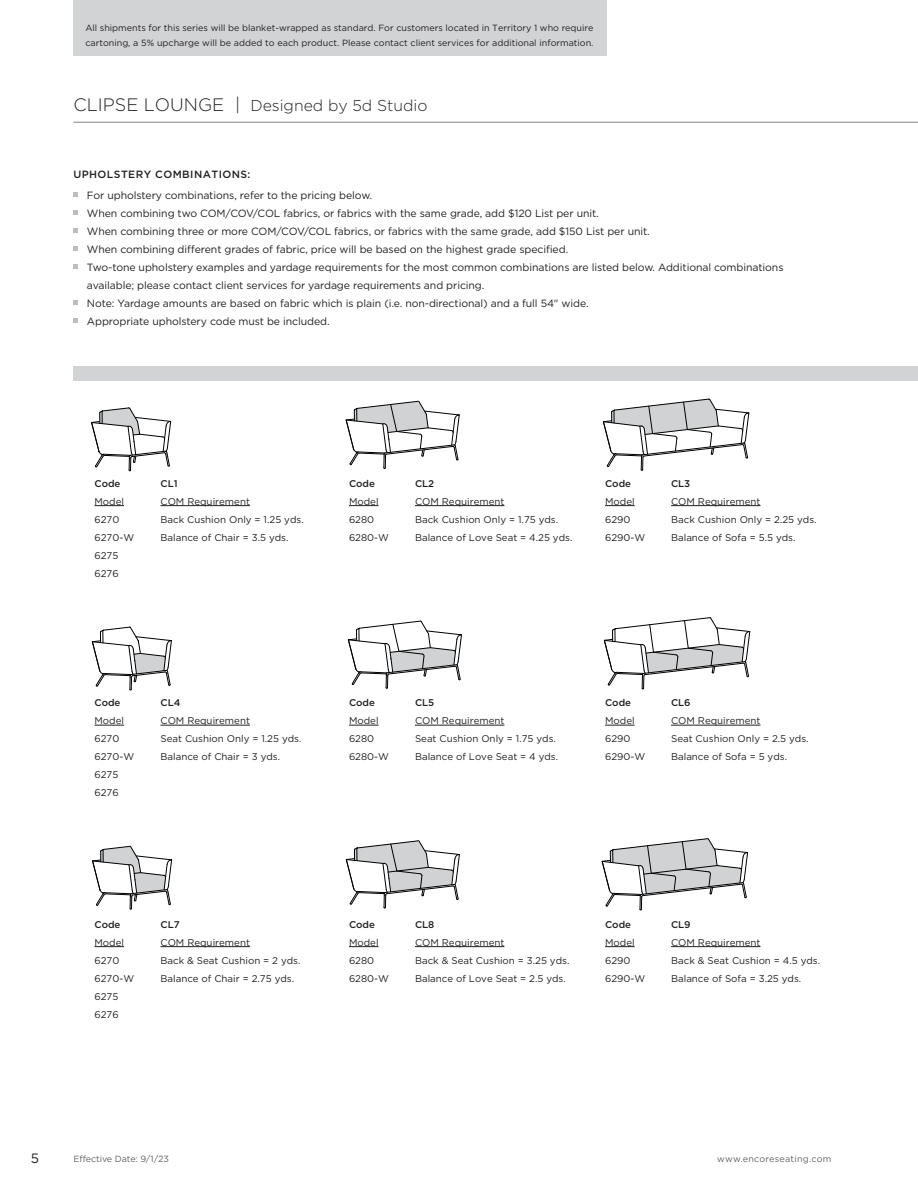
<style>
.page{position:relative;width:918px;height:1188px;background:#fff}
.page>*{position:absolute;margin:0;border:0;box-sizing:border-box;transform-origin:0 0}
.t1{font:300 15.75px "Gotham";color:#231f20}
.t2{font:13.5px "Gotham";color:#231f20}
.bullet_copy{font:10.5px/18px "Gotham";letter-spacing:-.01em;color:#231f20}
.Left_Tabs{font:500 10.5px "Gotham";letter-spacing:.04em;color:#231f20}
.description{font:9.75px "Gotham";color:#231f20}
.description-2{font:500 9.75px "Gotham";color:#231f20}
.t3{font:9px/15px "Gotham";color:#231f20}
.t4{font:9px "Gotham";letter-spacing:.015em;color:#636366}
.t5{font:9px "Gotham";letter-spacing:-.01em;color:#636366}
.s1{font-size:18px}
</style>
<div class="page">
<div style="left:73px;top:0;width:534px;height:56px;background:#d1d3d4"></div>
<hr style="left:73px;top:122px;width:845px;height:1px;background:#808080">
<hr style="left:94px;top:505px;width:30px;height:1px;background:#231f20">
<hr style="left:160px;top:505px;width:90px;height:1px;background:#231f20">
<hr style="left:94px;top:725px;width:30px;height:1px;background:#231f20">
<hr style="left:160px;top:725px;width:90px;height:1px;background:#231f20">
<hr style="left:94px;top:946px;width:30px;height:1px;background:#231f20">
<hr style="left:160px;top:946px;width:90px;height:1px;background:#231f20">
<svg style="left:91px;top:408px;width:80px;height:63px"></svg>
<svg style="left:92px;top:627px;width:80px;height:63px"></svg>
<svg style="left:92px;top:846px;width:80px;height:64px"></svg>
<svg style="left:346px;top:401px;width:113px;height:68px"></svg>
<svg style="left:348px;top:621px;width:114px;height:68px"></svg>
<svg style="left:346px;top:841px;width:114px;height:67px"></svg>
<svg style="left:603px;top:399px;width:146px;height:72px"></svg>
<svg style="left:604px;top:617px;width:146px;height:72px"></svg>
<svg style="left:602px;top:838px;width:146px;height:72px"></svg>
<hr style="left:349px;top:505px;width:30px;height:1px;background:#231f20">
<hr style="left:415px;top:505px;width:89px;height:1px;background:#231f20">
<hr style="left:349px;top:725px;width:30px;height:1px;background:#231f20">
<hr style="left:415px;top:725px;width:89px;height:1px;background:#231f20">
<hr style="left:349px;top:946px;width:30px;height:1px;background:#231f20">
<hr style="left:415px;top:946px;width:89px;height:1px;background:#231f20">
<hr style="left:605px;top:505px;width:30px;height:1px;background:#231f20">
<hr style="left:671px;top:505px;width:90px;height:1px;background:#231f20">
<hr style="left:605px;top:725px;width:30px;height:1px;background:#231f20">
<hr style="left:671px;top:725px;width:90px;height:1px;background:#231f20">
<hr style="left:605px;top:946px;width:30px;height:1px;background:#231f20">
<hr style="left:671px;top:946px;width:90px;height:1px;background:#231f20">
<svg style="left:73px;top:192px;width:5px;height:4px"></svg>
<svg style="left:73px;top:210px;width:5px;height:4px"></svg>
<svg style="left:73px;top:228px;width:5px;height:4px"></svg>
<svg style="left:73px;top:246px;width:5px;height:4px"></svg>
<svg style="left:73px;top:264px;width:5px;height:4px"></svg>
<svg style="left:73px;top:300px;width:5px;height:4px"></svg>
<svg style="left:73px;top:318px;width:5px;height:4px"></svg>
<div style="left:73px;top:367px;width:845px;height:14px;background:#d1d3d5"></div>
<p class="t3" style="left:85px;top:20px;width:510px">All shipments for this series will be blanket-wrapped as standard. For customers located in Territory 1 who require cartoning, a 5% upcharge will be added to each product. Please contact client services for additional information.</p>
<p class="t1" style="left:73px;top:95px;width:356px"><span class="s1">CLIPSE LOUNGE |</span> Designed by 5d Studio</p>
<p class="Left_Tabs" style="left:73px;top:167px;width:179px">UPHOLSTERY COMBINATIONS:</p>
<p class="bullet_copy" style="left:87px;top:186px;width:287px">For upholstery combinations, refer to the pricing below.</p>
<p class="bullet_copy" style="left:87px;top:204px;width:513px">When combining two COM/COV/COL fabrics, or fabrics with the same grade, add $120 List per unit.</p>
<p class="bullet_copy" style="left:87px;top:222px;width:564px">When combining three or more COM/COV/COL fabrics, or fabrics with the same grade, add $150 List per unit.</p>
<p class="bullet_copy" style="left:87px;top:240px;width:483px">When combining different grades of fabric, price will be based on the highest grade specified.</p>
<p class="bullet_copy" style="left:87px;top:258px;width:698px">Two-tone upholstery examples and yardage requirements for the most common combinations are listed below. Additional combinations available; please contact client services for yardage requirements and pricing.</p>
<p class="bullet_copy" style="left:87px;top:294px;width:503px">Note: Yardage amounts are based on fabric which is plain (i.e. non-directional) and a full 54" wide.</p>
<p class="bullet_copy" style="left:87px;top:312px;width:244px">Appropriate upholstery code must be included.</p>
<p class="description-2" style="left:94px;top:477px;width:28px">Code</p>
<p class="description-2" style="left:160px;top:477px;width:19px">CL1</p>
<p class="description" style="left:94px;top:495px;width:31px">Model</p>
<p class="description" style="left:160px;top:495px;width:91px">COM Requirement</p>
<p class="description" style="left:94px;top:513px;width:26px">6270</p>
<p class="description" style="left:160px;top:513px;width:145px">Back Cushion Only = 1.25 yds.</p>
<p class="description" style="left:94px;top:531px;width:41px">6270-W</p>
<p class="description" style="left:160px;top:531px;width:130px">Balance of Chair = 3.5 yds.</p>
<p class="description" style="left:94px;top:549px;width:25px">6275</p>
<p class="description" style="left:94px;top:567px;width:26px">6276</p>
<p class="description-2" style="left:349px;top:477px;width:28px">Code</p>
<p class="description-2" style="left:415px;top:477px;width:21px">CL2</p>
<p class="description" style="left:349px;top:495px;width:31px">Model</p>
<p class="description" style="left:415px;top:495px;width:91px">COM Requirement</p>
<p class="description" style="left:349px;top:513px;width:27px">6280</p>
<p class="description" style="left:415px;top:513px;width:145px">Back Cushion Only = 1.75 yds.</p>
<p class="description" style="left:349px;top:531px;width:42px">6280-W</p>
<p class="description" style="left:415px;top:531px;width:159px">Balance of Love Seat = 4.25 yds.</p>
<p class="description-2" style="left:605px;top:477px;width:28px">Code</p>
<p class="description-2" style="left:671px;top:477px;width:21px">CL3</p>
<p class="description" style="left:605px;top:495px;width:31px">Model</p>
<p class="description" style="left:671px;top:495px;width:91px">COM Requirement</p>
<p class="description" style="left:605px;top:513px;width:27px">6290</p>
<p class="description" style="left:671px;top:513px;width:147px">Back Cushion Only = 2.25 yds.</p>
<p class="description" style="left:605px;top:531px;width:42px">6290-W</p>
<p class="description" style="left:671px;top:531px;width:126px">Balance of Sofa = 5.5 yds.</p>
<p class="description-2" style="left:94px;top:696px;width:28px">Code</p>
<p class="description-2" style="left:160px;top:696px;width:21px">CL4</p>
<p class="description" style="left:94px;top:714px;width:31px">Model</p>
<p class="description" style="left:160px;top:714px;width:91px">COM Requirement</p>
<p class="description" style="left:94px;top:732px;width:26px">6270</p>
<p class="description" style="left:160px;top:732px;width:143px">Seat Cushion Only = 1.25 yds.</p>
<p class="description" style="left:94px;top:750px;width:41px">6270-W</p>
<p class="description" style="left:160px;top:750px;width:121px">Balance of Chair = 3 yds.</p>
<p class="description" style="left:94px;top:768px;width:25px">6275</p>
<p class="description" style="left:94px;top:786px;width:26px">6276</p>
<p class="description-2" style="left:349px;top:696px;width:28px">Code</p>
<p class="description-2" style="left:415px;top:696px;width:21px">CL5</p>
<p class="description" style="left:349px;top:714px;width:31px">Model</p>
<p class="description" style="left:415px;top:714px;width:91px">COM Requirement</p>
<p class="description" style="left:349px;top:732px;width:27px">6280</p>
<p class="description" style="left:415px;top:732px;width:143px">Seat Cushion Only = 1.75 yds.</p>
<p class="description" style="left:349px;top:750px;width:42px">6280-W</p>
<p class="description" style="left:415px;top:750px;width:145px">Balance of Love Seat = 4 yds.</p>
<p class="description-2" style="left:605px;top:696px;width:28px">Code</p>
<p class="description-2" style="left:671px;top:696px;width:21px">CL6</p>
<p class="description" style="left:605px;top:714px;width:31px">Model</p>
<p class="description" style="left:671px;top:714px;width:91px">COM Requirement</p>
<p class="description" style="left:605px;top:732px;width:27px">6290</p>
<p class="description" style="left:671px;top:732px;width:139px">Seat Cushion Only = 2.5 yds.</p>
<p class="description" style="left:605px;top:750px;width:42px">6290-W</p>
<p class="description" style="left:671px;top:750px;width:118px">Balance of Sofa = 5 yds.</p>
<p class="description-2" style="left:94px;top:918px;width:28px">Code</p>
<p class="description-2" style="left:160px;top:918px;width:21px">CL7</p>
<p class="description" style="left:94px;top:936px;width:31px">Model</p>
<p class="description" style="left:160px;top:936px;width:91px">COM Requirement</p>
<p class="description" style="left:94px;top:954px;width:26px">6270</p>
<p class="description" style="left:160px;top:954px;width:142px">Back &amp; Seat Cushion = 2 yds.</p>
<p class="description" style="left:94px;top:972px;width:41px">6270-W</p>
<p class="description" style="left:160px;top:972px;width:135px">Balance of Chair = 2.75 yds.</p>
<p class="description" style="left:94px;top:990px;width:25px">6275</p>
<p class="description" style="left:94px;top:1008px;width:26px">6276</p>
<p class="description-2" style="left:349px;top:918px;width:28px">Code</p>
<p class="description-2" style="left:415px;top:918px;width:21px">CL8</p>
<p class="description" style="left:349px;top:936px;width:31px">Model</p>
<p class="description" style="left:415px;top:936px;width:91px">COM Requirement</p>
<p class="description" style="left:349px;top:954px;width:27px">6280</p>
<p class="description" style="left:415px;top:954px;width:156px">Back &amp; Seat Cushion = 3.25 yds.</p>
<p class="description" style="left:349px;top:972px;width:42px">6280-W</p>
<p class="description" style="left:415px;top:972px;width:152px">Balance of Love Seat = 2.5 yds.</p>
<p class="description-2" style="left:605px;top:918px;width:28px">Code</p>
<p class="description-2" style="left:671px;top:918px;width:21px">CL9</p>
<p class="description" style="left:605px;top:936px;width:31px">Model</p>
<p class="description" style="left:671px;top:936px;width:91px">COM Requirement</p>
<p class="description" style="left:605px;top:954px;width:27px">6290</p>
<p class="description" style="left:671px;top:954px;width:151px">Back &amp; Seat Cushion = 4.5 yds.</p>
<p class="description" style="left:605px;top:972px;width:42px">6290-W</p>
<p class="description" style="left:671px;top:972px;width:132px">Balance of Sofa = 3.25 yds.</p>
<h2 class="t2" style="left:31px;top:1150px;width:10px">5</h2>
<p class="t5" style="left:73px;top:1153px;width:97px">Effective Date: 9/1/23</p>
<p class="t4" style="left:717px;top:1153px;width:116px">www.encoreseating.com</p>
</div>
